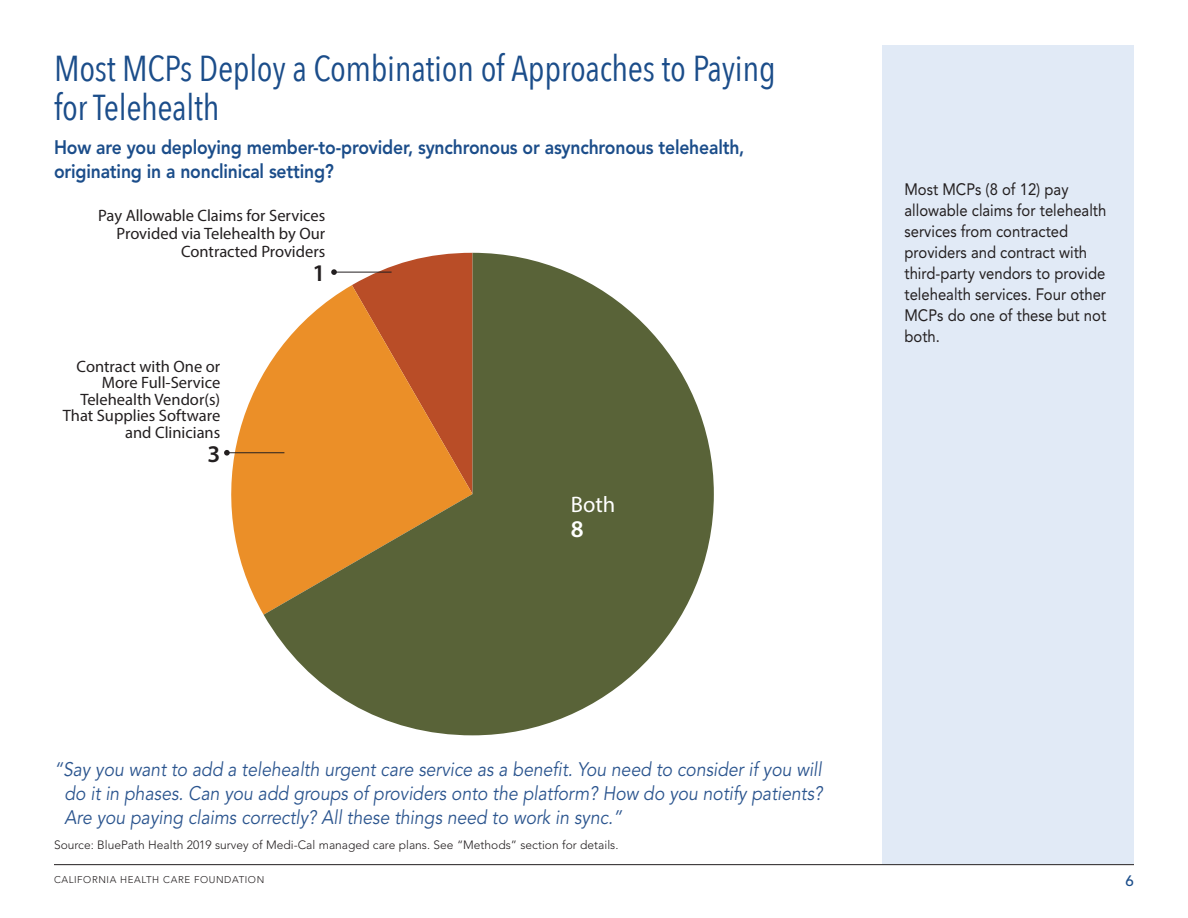
<style>
.page{position:relative;width:1188px;height:918px;background:#fff}
.page>*{position:absolute;margin:0;border:0;box-sizing:border-box;transform-origin:0 0}
.Head_main{font:36px/39px "Avenir Next Condensed";letter-spacing:-.01em;color:#1b4d8a}
.t1{font:600 24px "Myriad Pro";color:#231f20}
.t2{font:600 24px "Myriad Pro";color:#fff}
.t3{font:22.5px "Myriad Pro";color:#fff}
.t4{font:italic 19.5px/24px "Avenir LT Std";color:#2a548e;text-align:justify;scale:.9 1}
.Head-sub{font:800 19.5px/24px "Avenir LT Std";letter-spacing:-.01em;color:#1b4d8a;scale:.9 1}
.sidebar_text{font:16.5px/21px "Avenir LT Std";color:#231f20;scale:.9 1}
.t5{font:16.5px/16.5px "Myriad Pro";color:#231f20;text-align:right}
.t6{font:500 15px "Avenir LT Std";color:#1b4d8a}
.t7{font:300 12px "Avenir LT Std";color:#231f20}
.t8{font:300 9.75px "Avenir LT Std";letter-spacing:.06em;color:#231f20}
</style>
<div class="page">
<div style="left:882px;top:45px;width:252px;height:819px;background:#e1eaf6"></div>
<hr style="left:54px;top:864px;width:1080px;height:1px;background:#231f20">
<svg style="left:230px;top:373px;width:34px;height:242px;fill:#eb8f28"></svg>
<svg style="left:264px;top:253px;width:450px;height:482px;fill:#596338"></svg>
<hr style="left:334px;top:272px;width:58px;height:1px;background:#231f20">
<svg style="left:331px;top:269px;width:6px;height:6px"></svg>
<hr style="left:227px;top:452px;width:57px;height:1px;background:#231f20">
<svg style="left:224px;top:450px;width:6px;height:6px"></svg>
<p class="Head_main" style="left:54px;top:47px;width:723px">Most MCPs Deploy a Combination of Approaches to Paying for Telehealth</p>
<p class="Head-sub" style="left:54px;top:136px;width:769px">How are you deploying member-to-provider, synchronous or asynchronous telehealth, originating in a nonclinical setting?</p>
<p class="t5" style="left:98px;top:206px;width:229px;line-height:18px">Pay Allowable Claims for Services<br>Provided via Telehealth by Our<br>Contracted Providers</p>
<p class="t1" style="left:312px;top:257px;width:14px">1</p>
<p class="t5" style="left:63px;top:358px;width:159px">Contract with One or<br>More Full-Service<br>Telehealth Vendor(s)<br>That Supplies Software and Clinicians</p>
<p class="t1" style="left:207px;top:438px;width:14px">3</p>
<p class="t3" style="left:571px;top:491px;width:46px">Both</p>
<p class="t2" style="left:571px;top:514px;width:14px">8</p>
<p class="sidebar_text" style="left:904px;top:179px;width:226px">Most MCPs (8 of 12) pay allowable claims for telehealth services from contracted providers and contract with third-party vendors to provide telehealth services. Four other<br>MCPs do one of these but not both.</p>
<p class="t4" style="left:64px;top:757px;width:844px;text-indent:-10px">“Say you want to add a telehealth urgent care service as a benefit. You need to consider if you will do it in phases. Can you add groups of providers onto the platform? How do you notify patients?<br>Are you paying claims correctly? All these things need to work in sync.”</p>
<p class="t7" style="left:54px;top:838px;width:566px">Source: BluePath Health 2019 survey of Medi-Cal managed care plans. See “Methods” section for details.</p>
<p class="t8" style="left:54px;top:874px;width:212px">CALIFORNIA HEALTH CARE FOUNDATION</p>
<p class="t6" style="left:1126px;top:872px;width:10px">6</p>
</div>
